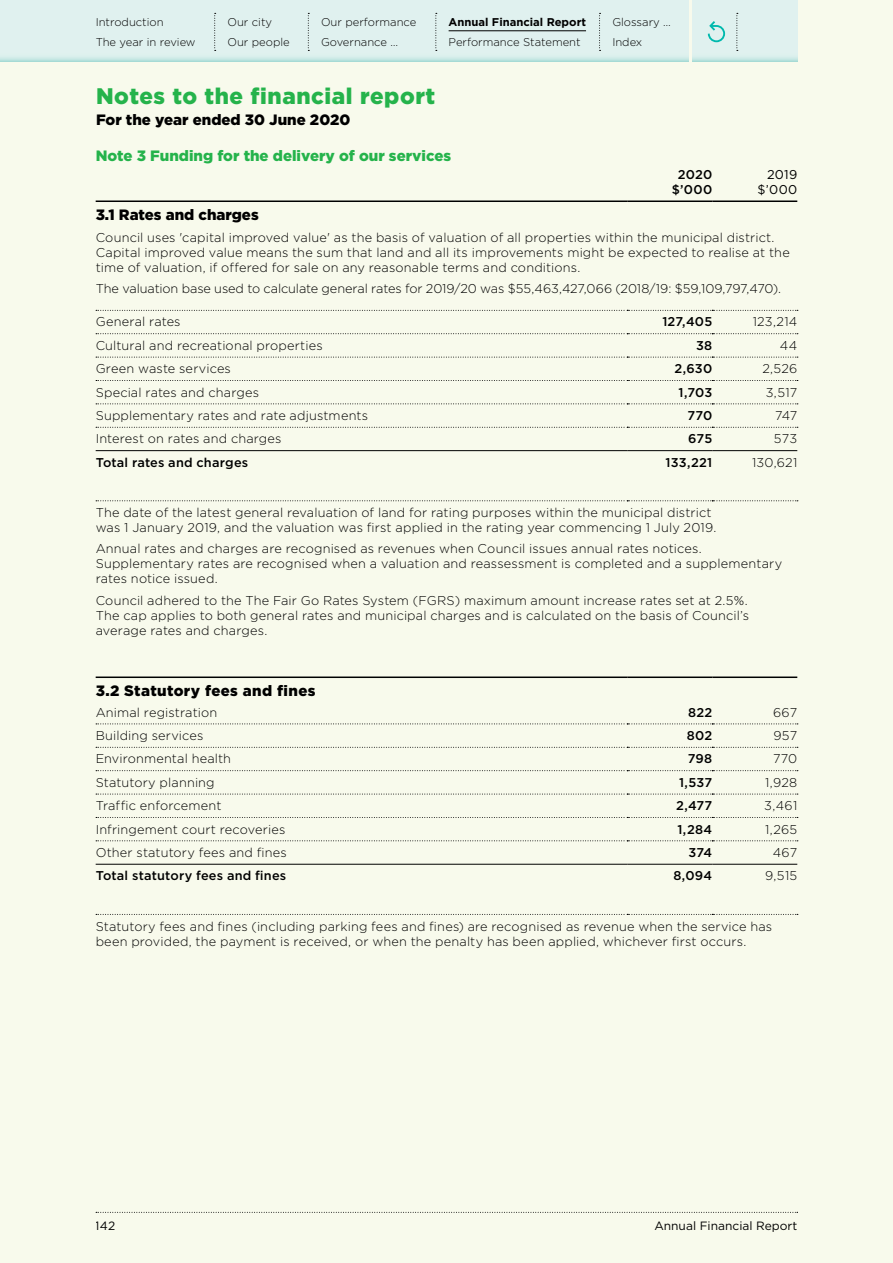
<style>
.page{position:relative;width:893px;height:1263px;background:#f8faec}
.page>*{position:absolute;margin:0;border:0;box-sizing:border-box;transform-origin:0 0}
.t1{font:900 22.5px "Gotham HTF";letter-spacing:.025em;color:#25b34b}
.t2{font:900 15px "Gotham HTF";color:#000}
.t3{font:900 15px "Gotham";color:#25b34b}
.t4{font:900 15px "Gotham HTF";letter-spacing:.025em;color:#000}
.t5{font:300 12.75px/15px "Gotham HTF";letter-spacing:.01em;color:#000}
.t6{font:500 12.75px/15px "Gotham HTF";letter-spacing:.015em;color:#000;text-align:center}
.t7{font:300 12.75px "Gotham HTF";letter-spacing:-.01em;color:#000}
.t8{font:12.75px/15px "Gotham HTF";letter-spacing:.025em;color:#000;text-align:right}
.t9{font:12px "Gotham HTF";color:#000}
.t10{font:300 11.25px/19.2px "Gotham HTF";color:#000}
.t11{font:700 11.25px "Gotham HTF";color:#000}
</style>
<div class="page">
<svg style="left:96px;top:914px;width:702px;height:1px"></svg>
<svg style="left:96px;top:500px;width:702px;height:1px"></svg>
<svg style="left:96px;top:310px;width:702px;height:1px"></svg>
<svg style="left:96px;top:333px;width:702px;height:1px"></svg>
<svg style="left:96px;top:357px;width:702px;height:1px"></svg>
<svg style="left:96px;top:380px;width:702px;height:1px"></svg>
<svg style="left:96px;top:403px;width:702px;height:1px"></svg>
<svg style="left:96px;top:427px;width:702px;height:1px"></svg>
<svg style="left:96px;top:723px;width:702px;height:1px"></svg>
<svg style="left:96px;top:747px;width:702px;height:1px"></svg>
<svg style="left:96px;top:770px;width:702px;height:1px"></svg>
<svg style="left:96px;top:794px;width:702px;height:1px"></svg>
<svg style="left:96px;top:817px;width:702px;height:1px"></svg>
<svg style="left:96px;top:840px;width:702px;height:1px"></svg>
<hr style="left:96px;top:676px;width:531px;height:2px;background:#000">
<hr style="left:627px;top:676px;width:85px;height:2px;background:#000">
<hr style="left:712px;top:676px;width:85px;height:2px;background:#000">
<hr style="left:96px;top:200px;width:531px;height:2px;background:#000">
<hr style="left:627px;top:200px;width:85px;height:2px;background:#000">
<hr style="left:712px;top:200px;width:85px;height:2px;background:#000">
<hr style="left:96px;top:864px;width:531px;height:1px;background:#000">
<hr style="left:627px;top:864px;width:85px;height:1px;background:#000">
<hr style="left:712px;top:864px;width:85px;height:1px;background:#000">
<hr style="left:96px;top:450px;width:531px;height:1px;background:#000">
<hr style="left:627px;top:450px;width:85px;height:1px;background:#000">
<hr style="left:712px;top:450px;width:85px;height:1px;background:#000">
<svg style="left:96px;top:1212px;width:702px;height:1px"></svg>
<svg style="left:0;top:0;width:688px;height:62px;background:#dcefed"></svg>
<svg style="left:692px;top:0;width:105px;height:62px;background:#dcefed"></svg>
<hr style="left:449px;top:31px;width:137px;height:1px;background:#000">
<svg style="left:435px;top:13px;width:2px;height:38px"></svg>
<svg style="left:308px;top:13px;width:1px;height:38px"></svg>
<svg style="left:214px;top:13px;width:2px;height:38px"></svg>
<svg style="left:599px;top:13px;width:2px;height:38px"></svg>
<svg style="left:707px;top:19px;width:19px;height:24px"></svg>
<svg style="left:736px;top:13px;width:2px;height:38px"></svg>
<p class="t10" style="left:96px;top:13px;width:101px">Introduction<br>The year in review</p>
<p class="t10" style="left:227px;top:13px;width:64px">Our city<br>Our people</p>
<p class="t10" style="left:321px;top:13px;width:97px">Our performance<br>Governance …</p>
<p class="t11" style="left:449px;top:16px;width:139px">Annual Financial Report</p>
<p class="t10" style="left:449px;top:32px;width:134px">Performance Statement</p>
<h1 class="t1" style="left:96px;top:83px;width:341px">Notes to the financial report</h1>
<p class="t2" style="left:96px;top:111px;width:256px">For the year ended 30 June 2020</p>
<p class="t3" style="left:96px;top:147px;width:357px">Note 3 Funding for the delivery of our services</p>
<p class="t10" style="left:612px;top:13px;width:60px">Glossary …<br>Index</p>
<p class="t6" style="left:672px;top:167px;width:42px">2020 $’000</p>
<p class="t8" style="left:757px;top:167px;width:41px">2019 $’000</p>
<p class="t2" style="left:96px;top:206px;width:165px">3.1 Rates and charges</p>
<p class="t5" style="left:96px;top:230px;width:696px">Council uses 'capital improved value' as the basis of valuation of all properties within the municipal district.<br>Capital improved value means the sum that land and all its improvements might be expected to realise at the time of valuation, if offered for sale on any reasonable terms and conditions.</p>
<p class="t7" style="left:96px;top:282px;width:687px">The valuation base used to calculate general rates for 2019/20 was $55,463,427,066 (2018/19: $59,109,797,470).</p>
<p class="t5" style="left:96px;top:314px;width:86px">General rates</p>
<p class="t6" style="left:662px;top:314px;width:51px">127,405</p>
<p class="t5" style="left:753px;top:314px;width:46px">123,214</p>
<p class="t5" style="left:96px;top:338px;width:228px">Cultural and recreational properties</p>
<p class="t6" style="left:696px;top:338px;width:18px">38</p>
<p class="t5" style="left:780px;top:338px;width:19px">44</p>
<p class="t5" style="left:96px;top:361px;width:137px">Green waste services</p>
<p class="t6" style="left:674px;top:361px;width:39px">2,630</p>
<p class="t5" style="left:762px;top:361px;width:36px">2,526</p>
<p class="t5" style="left:96px;top:384px;width:165px">Special rates and charges</p>
<p class="t6" style="left:678px;top:384px;width:35px">1,703</p>
<p class="t5" style="left:766px;top:384px;width:33px">3,517</p>
<p class="t5" style="left:96px;top:408px;width:274px">Supplementary rates and rate adjustments</p>
<p class="t6" style="left:687px;top:408px;width:26px">770</p>
<p class="t5" style="left:775px;top:408px;width:24px">747</p>
<p class="t5" style="left:96px;top:431px;width:187px">Interest on rates and charges</p>
<p class="t6" style="left:688px;top:431px;width:26px">675</p>
<p class="t5" style="left:774px;top:431px;width:25px">573</p>
<p class="t6" style="left:96px;top:454px;width:154px">Total rates and charges</p>
<p class="t6" style="left:666px;top:454px;width:48px">133,221</p>
<p class="t5" style="left:752px;top:455px;width:47px">130,621</p>
<p class="t5" style="left:96px;top:505px;width:622px">The date of the latest general revaluation of land for rating purposes within the municipal district was 1 January 2019, and the valuation was first applied in the rating year commencing 1 July 2019.</p>
<p class="t5" style="left:96px;top:541px;width:688px">Annual rates and charges are recognised as revenues when Council issues annual rates notices.<br>Supplementary rates are recognised when a valuation and reassessment is completed and a supplementary rates notice issued.</p>
<p class="t5" style="left:96px;top:593px;width:655px;text-align:justify">Council adhered to the The Fair Go Rates System (FGRS) maximum amount increase rates set at 2.5%.<br>The cap applies to both general rates and municipal charges and is calculated on the basis of Council’s average rates and charges.</p>
<p class="t4" style="left:96px;top:682px;width:221px">3.2 Statutory fees and fines</p>
<p class="t5" style="left:96px;top:704px;width:123px">Animal registration</p>
<p class="t6" style="left:688px;top:704px;width:26px">822</p>
<p class="t5" style="left:773px;top:704px;width:26px">667</p>
<p class="t5" style="left:96px;top:728px;width:109px">Building services</p>
<p class="t6" style="left:687px;top:728px;width:27px">802</p>
<p class="t5" style="left:773px;top:728px;width:25px">957</p>
<p class="t5" style="left:96px;top:751px;width:137px">Environmental health</p>
<p class="t6" style="left:688px;top:751px;width:26px">798</p>
<p class="t5" style="left:773px;top:751px;width:26px">770</p>
<p class="t5" style="left:96px;top:775px;width:121px">Statutory planning</p>
<p class="t6" style="left:679px;top:774px;width:35px">1,537</p>
<p class="t5" style="left:765px;top:775px;width:34px">1,928</p>
<p class="t5" style="left:96px;top:798px;width:127px">Traffic enforcement</p>
<p class="t6" style="left:676px;top:798px;width:38px">2,477</p>
<p class="t5" style="left:764px;top:798px;width:35px">3,461</p>
<p class="t5" style="left:96px;top:821px;width:191px">Infringement court recoveries</p>
<p class="t6" style="left:677px;top:821px;width:36px">1,284</p>
<p class="t5" style="left:765px;top:821px;width:34px">1,265</p>
<p class="t5" style="left:96px;top:845px;width:193px">Other statutory fees and fines</p>
<p class="t6" style="left:688px;top:845px;width:25px">374</p>
<p class="t5" style="left:773px;top:845px;width:26px">467</p>
<p class="t6" style="left:96px;top:868px;width:192px">Total statutory fees and fines</p>
<p class="t6" style="left:673px;top:868px;width:40px">8,094</p>
<p class="t5" style="left:765px;top:868px;width:34px">9,515</p>
<p class="t5" style="left:96px;top:918px;width:678px">Statutory fees and fines (including parking fees and fines) are recognised as revenue when the service has been provided, the payment is received, or when the penalty has been applied, whichever first occurs.</p>
<p class="t9" style="left:96px;top:1219px;width:21px">142</p>
<p class="t9" style="left:654px;top:1219px;width:144px">Annual Financial Report</p>
</div>
